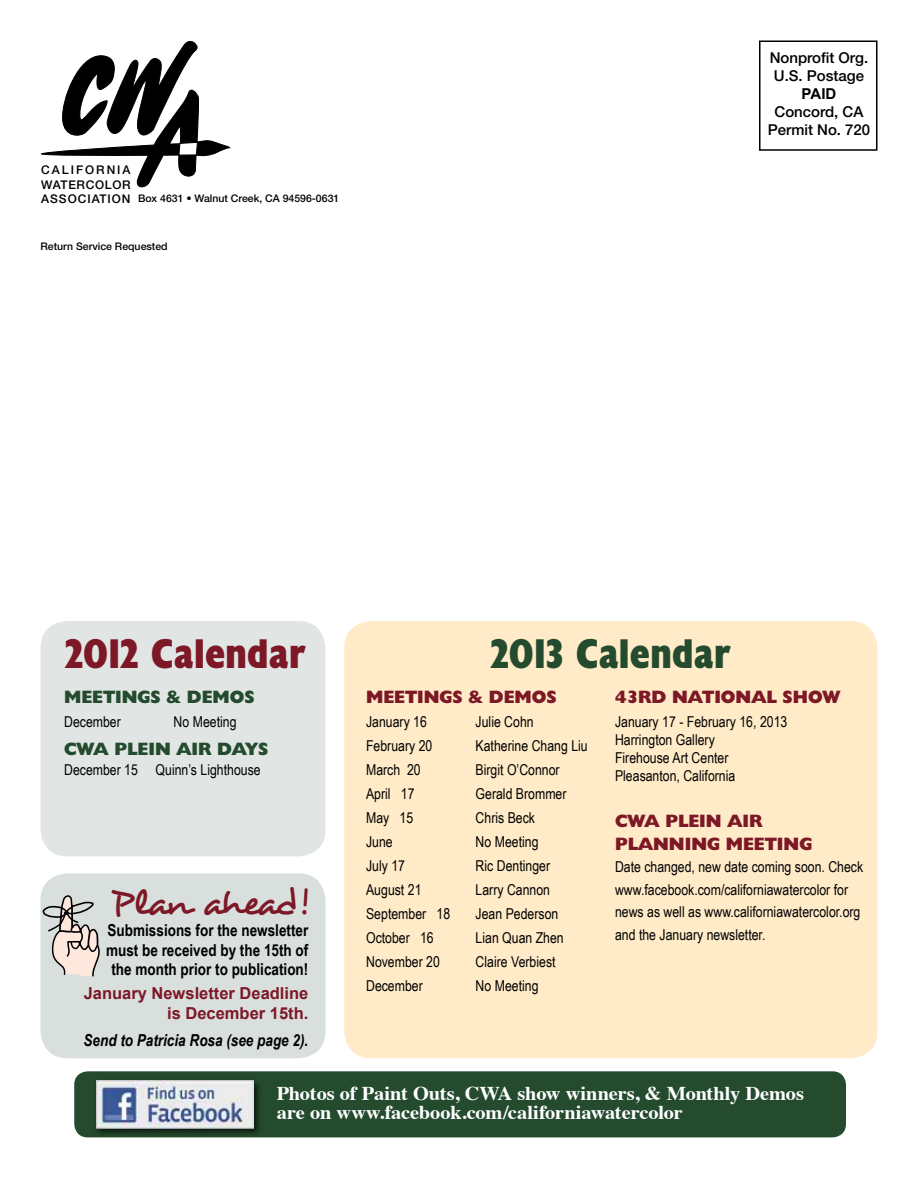
<style>
.page{position:relative;width:918px;height:1188px;background:#fff}
.page>*{position:absolute;margin:0;border:0;box-sizing:border-box;transform-origin:0 0}
.t1{font:700 condensed 42px "Humanist 521 BT Xtra";color:#7d1826}
.t2{font:700 condensed 42px "Humanist 521 BT Xtra";color:#244b2e}
.t3{font:37.5px "Desyrel";letter-spacing:-.095em;color:#7d1826}
.t4{font:700 19.5px/19.5px "Times";letter-spacing:-.01em;color:#fff;scale:1.05 1}
.t5{font:800 18px "Humanist 521 BT";color:#7d1826}
.t6{font:800 18px "Humanist 521 BT";color:#244b2e}
.t7{font:700 16.5px/19.8px "Arial Narrow";color:#000;text-align:center}
.t8{font:700 16.5px/19.8px "Arial";color:#7d1826;text-align:right}
.t9{font:italic 700 16.5px "Arial Narrow";color:#000}
.t10{font:15px/18px "Arial Narrow";color:#000}
.t11{font:500 15px/18px "Helvetica Neue";color:#000}
.t12{font:700 15px "Arial";color:#000}
.t13{font:500 12px/14.4px "Helvetica Neue";letter-spacing:.11em;color:#000}
.t14{font:500 10.5px "Helvetica Neue";color:#000}
.s1{font-size:12px}
</style>
<div class="page">
<div style="left:40px;top:873px;width:286px;height:185px;background:#d9dfdd;border-radius:27px"></div>
<div style="left:344px;top:621px;width:534px;height:437px;background:#ffebc8;border-radius:27px"></div>
<div style="left:40px;top:621px;width:286px;height:235px;background:#e1e6e4;border-radius:27px"></div>
<svg style="left:41px;top:40px;width:189px;height:148px"></svg>
<div style="left:759px;top:40px;width:119px;height:111px;border:2px solid #000"></div>
<div style="left:74px;top:1071px;width:772px;height:66px;background:#244b2e;border-radius:14px"></div>
<div style="left:93px;top:1078px;width:170px;height:59px;background:#000;opacity:.75"></div>
<img style="left:96px;top:1081px;width:158px;height:47px">
<svg style="left:42px;top:895px;width:58px;height:82px"></svg>
<p class="t13" style="left:41px;top:163px;width:91px">CALIFORNIA<br>WATERCOLOR</p>
<p class="t14" style="left:41px;top:192px;width:300px"><span class="s1">ASSOCIATION</span> Box 4631 • Walnut Creek, CA 94596-0631</p>
<p class="t14" style="left:40px;top:240px;width:129px">Return Service Requested</p>
<p class="t11" style="left:770px;top:48px;width:100px">Nonprofit Org.<br>U.S. Postage</p>
<p class="t12" style="left:802px;top:83px;width:36px">PAID</p>
<p class="t11" style="left:768px;top:102px;width:104px;text-align:center">Concord, CA<br>Permit No. 720</p>
<h1 class="t1" style="left:65px;top:628px;width:242px">2012 Calendar</h1>
<h1 class="t2" style="left:491px;top:628px;width:241px">2013 Calendar</h1>
<p class="t6" style="left:64px;top:686px;width:192px">MEETI NGS &amp; DEMOS</p>
<p class="t10" style="left:64px;top:712px;width:58px">December</p>
<p class="t10" style="left:174px;top:712px;width:64px">No Meeting</p>
<p class="t6" style="left:64px;top:738px;width:206px">CWA PLEIN AIR DAYS</p>
<p class="t10" style="left:64px;top:760px;width:198px">December 15 Quinn’s Lighthouse</p>
<p class="t5" style="left:366px;top:686px;width:192px">MEETI NGS &amp; DEMOS</p>
<p class="t10" style="left:366px;top:712px;width:62px">January 16</p>
<p class="t10" style="left:476px;top:712px;width:60px">Julie Cohn</p>
<p class="t10" style="left:366px;top:736px;width:68px">February 20</p>
<p class="t10" style="left:476px;top:736px;width:114px">Katherine Chang Liu</p>
<p class="t10" style="left:366px;top:760px;width:56px">March 20</p>
<p class="t10" style="left:476px;top:760px;width:86px">Birgit O’Connor</p>
<p class="t10" style="left:366px;top:784px;width:50px">April 17</p>
<p class="t10" style="left:476px;top:784px;width:92px">Gerald Brommer</p>
<p class="t10" style="left:366px;top:808px;width:49px">May 15</p>
<p class="t10" style="left:476px;top:808px;width:61px">Chris Beck</p>
<p class="t10" style="left:366px;top:832px;width:28px">June</p>
<p class="t10" style="left:476px;top:832px;width:64px">No Meeting</p>
<p class="t10" style="left:366px;top:856px;width:40px">July 17</p>
<p class="t10" style="left:476px;top:856px;width:76px">Ric Dentinger</p>
<p class="t10" style="left:366px;top:880px;width:57px">August 21</p>
<p class="t10" style="left:476px;top:880px;width:76px">Larry Cannon</p>
<p class="t10" style="left:366px;top:904px;width:86px">September 18</p>
<p class="t10" style="left:476px;top:904px;width:84px">Jean Pederson</p>
<p class="t10" style="left:366px;top:928px;width:69px">October 16</p>
<p class="t10" style="left:476px;top:928px;width:90px">Lian Quan Zhen</p>
<p class="t10" style="left:366px;top:952px;width:75px">November 20</p>
<p class="t10" style="left:476px;top:952px;width:81px">Claire Verbiest</p>
<p class="t10" style="left:366px;top:976px;width:58px">December</p>
<p class="t10" style="left:476px;top:976px;width:64px">No Meeting</p>
<p class="t5" style="left:615px;top:686px;width:225px">43RD NATIONAL SHOW</p>
<p class="t10" style="left:615px;top:712px;width:174px">January 17 - February 16, 2013<br>Harrington Gallery<br>Firehouse Art Center<br>Pleasanton, California</p>
<p class="t5" style="left:615px;top:810px;width:16px">CWA</p>
<p class="t5" style="left:665px;top:810px;width:99px">PLEIN AIR</p>
<p class="t5" style="left:615px;top:833px;width:40px">PLANN</p>
<p class="t5" style="left:685px;top:833px;width:55px">ING MEE</p>
<p class="t5" style="left:765px;top:833px;width:34px">TING</p>
<p class="t10" style="left:615px;top:855px;width:250px;line-height:22.5px">Date changed, new date coming soon. Check www.facebook.com/californiawatercolor for news as well as www.californiawatercolor.org and the January newsletter.</p>
<h2 class="t3" style="left:111px;top:880px;width:199px">Plan ahead!</h2>
<p class="t7" style="left:106px;top:919px;width:204px">Submissions for the newsletter must be received by the 15th of the month prior to publication!</p>
<p class="t8" style="left:84px;top:984px;width:226px">January Newsletter Deadline is December 15th.</p>
<p class="t9" style="left:84px;top:1028px;width:226px">Send to Patricia Rosa (see page 2).</p>
<h3 class="t4" style="left:277px;top:1081px;width:504px">Photos of Paint Outs, CWA show winners, &amp; Monthly Demos are on www.facebook.com/californiawatercolor</h3>
</div>
